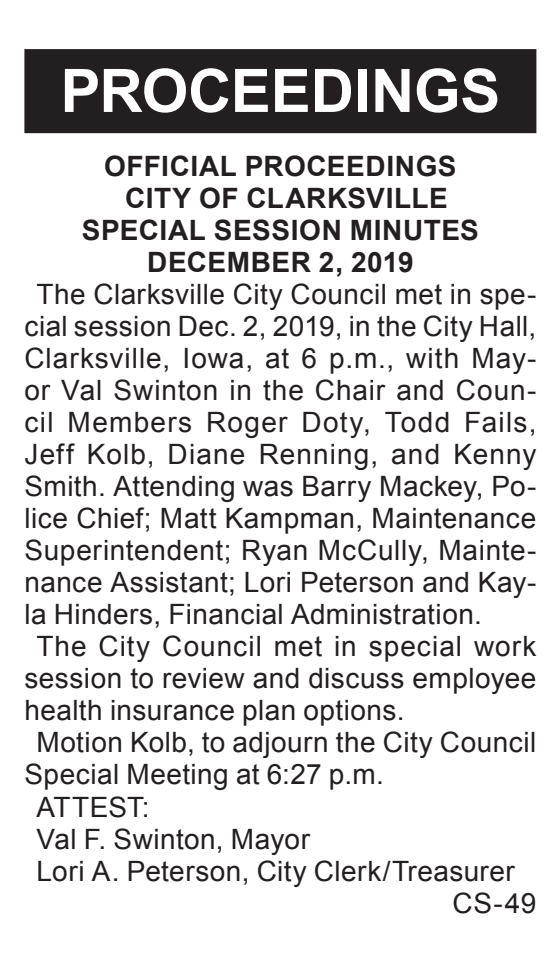
<style>
.page{position:relative;width:560px;height:980px;background:#fff}
.page>*{position:absolute;margin:0;border:0;box-sizing:border-box;transform-origin:0 0}
.Reversed_Heading_All{font:700 60px "Arial";letter-spacing:-.005em;color:#fff}
._1_Column_Arial{font:28px/32px "Arial";letter-spacing:.015em;color:#231f20;text-align:justify}
._2nd_Heading{font:700 28px/32px "Arial";letter-spacing:.02em;color:#231f20;text-align:center}
._1st_Heading{font:700 28px "Arial";letter-spacing:.02em;color:#231f20}
.Foot{font:28px "Arial";color:#231f20}
</style>
<div class="page">
<div style="left:24px;top:49px;width:512px;height:84px;background:#231f20"></div>
<p class="Reversed_Heading_All" style="left:61px;top:51px;width:441px">PROCEEDINGS</p>
<p class="_1st_Heading" style="left:104px;top:147px;width:354px">OFFICIAL PROCEEDINGS</p>
<p class="_2nd_Heading" style="left:82px;top:183px;width:399px">CITY OF CLARKSVILLE<br>SPECIAL SESSION MINUTES<br>DECEMBER 2, 2019</p>
<p class="_1_Column_Arial" style="left:24px;top:278px;width:514px;text-indent:12px">The Clarksville City Council met in spe&shy;cial session Dec. 2, 2019, in the City Hall, Clarksville, Iowa, at 6 p.m., with May&shy;or Val Swinton in the Chair and Coun&shy;cil Members Roger Doty, Todd Fails, Jeff Kolb, Diane Renning, and Kenny Smith. Attending was Barry Mackey, Po&shy;lice Chief; Matt Kampman, Maintenance Superintendent; Ryan McCully, Mainte&shy;nance Assistant; Lori Peterson and Kay&shy;la Hinders, Financial Administration.</p>
<p class="_1_Column_Arial" style="left:24px;top:630px;width:514px;text-indent:12px">The City Council met in special work session to review and discuss employee health insurance plan options.</p>
<p class="_1_Column_Arial" style="left:24px;top:726px;width:513px;text-indent:12px">Motion Kolb, to adjourn the City Council<br>Special Meeting at 6:27 p.m.</p>
<p class="_1_Column_Arial" style="left:36px;top:790px;width:115px">ATTEST:</p>
<p class="_1_Column_Arial" style="left:36px;top:822px;width:275px">Val F. Swinton, Mayor</p>
<p class="_1_Column_Arial" style="left:36px;top:854px;width:480px">Lori A. Peterson, City Clerk/Treasurer</p>
<p class="Foot" style="left:453px;top:884px;width:85px">CS-49</p>
</div>
